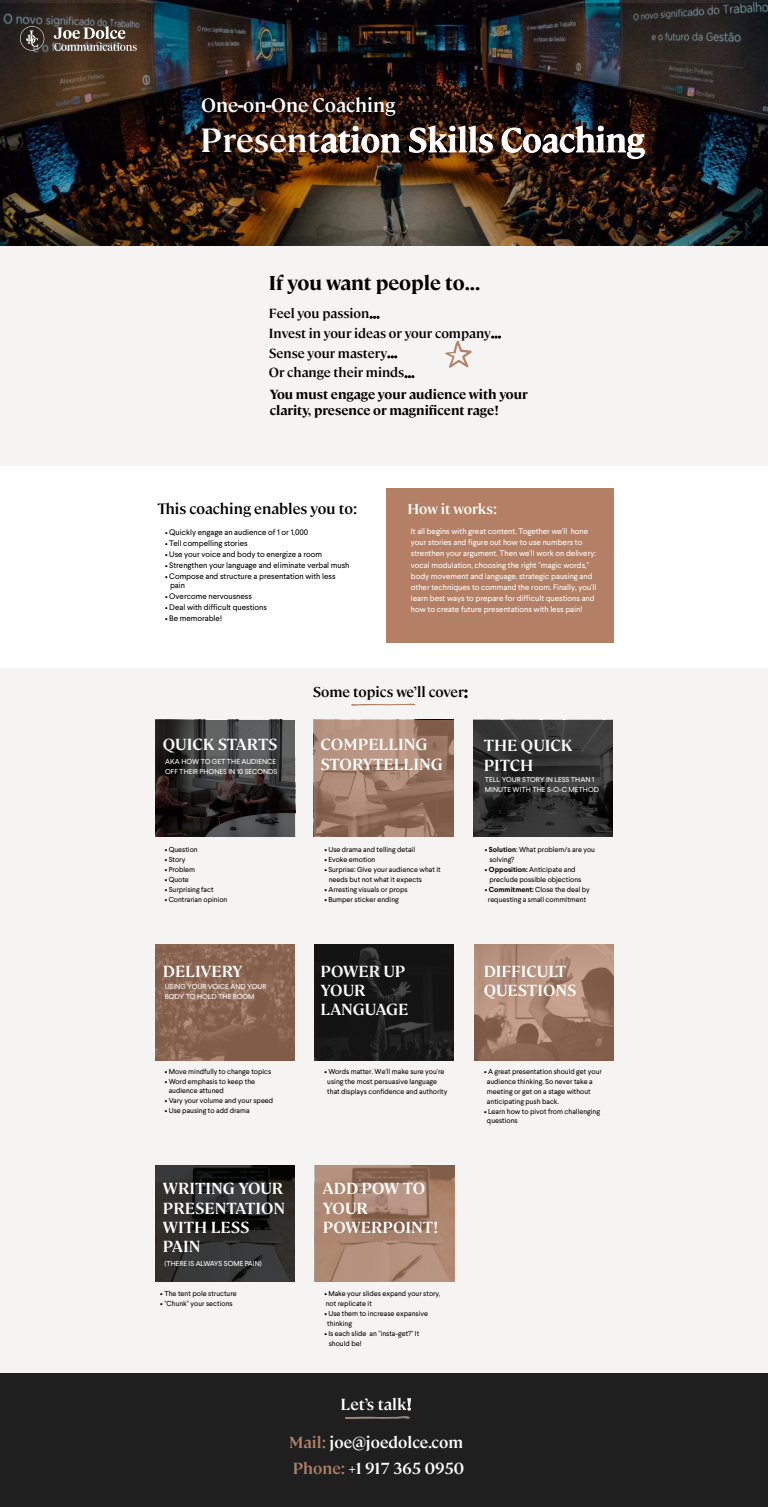
<style>
.page{position:relative;width:768px;height:1507px;background:#fff}
.page>*{position:absolute;margin:0;border:0;box-sizing:border-box;transform-origin:0 0}
.t1{font:600 33.44px "Cambon";color:#fff}
.t2{font:700 20px "Cambon";color:#000}
.t3{font:600 19.32px "Cambon";color:#fff}
.t4{font:600 16px/19.2px "Cambon";color:#fff}
.t5{font:600 14.92px "Cambon";color:#000}
.t6{font:600 14.36px "Cambon";color:#fff}
.t7{font:600 14.28px "Cambon";color:#000}
.t8{font:600 13.2px/19.8px "Cambon";color:#000}
.t9{font:700 13.2px/15.8px "Cambon";color:#000}
.t10{font:8px/11.1px "Larsseit";color:#fff}
.t11{font:8px/9.6px "Larsseit";color:#000}
.t12{font:7.2px/10px "Larsseit";color:#000}
.t13{font:7.2px/10px "Larsseit";color:#fff}
.s1{font-size:7.2px}
.s2{font-weight:700}
.s3{color:#b08069}
</style>
<div class="page">
<div style="left:0;top:668px;width:768px;height:747px;background:#f6f4f2"></div>
<svg style="left:314px;top:720px;width:139px;height:116px;background:#9f7c6a"></svg>
<svg style="left:474px;top:720px;width:139px;height:116px;background:#303030"></svg>
<img style="left:0;top:3px;width:768px;height:243px">
<svg style="left:54px;top:26px;width:83px;height:25px;background:#766a61"></svg>
<svg style="left:20px;top:26px;width:24px;height:25px"></svg>
<div style="left:0;top:246px;width:768px;height:219px;background:#f6f4f2"></div>
<svg style="left:445px;top:340px;width:27px;height:28px"></svg>
<div style="left:386px;top:488px;width:227px;height:155px;background:#b48065"></div>
<img style="left:351px;top:703px;width:65px;height:3px">
<svg style="left:156px;top:720px;width:139px;height:116px;background:#353333"></svg>
<svg style="left:155px;top:944px;width:139px;height:116px;background:#896552"></svg>
<svg style="left:315px;top:944px;width:139px;height:116px;background:#171717"></svg>
<svg style="left:474px;top:944px;width:140px;height:116px;background:#a37f6c"></svg>
<svg style="left:155px;top:1165px;width:140px;height:117px;background:#2a2a29"></svg>
<svg style="left:315px;top:1165px;width:140px;height:117px;background:#a8836f"></svg>
<div style="left:0;top:1373px;width:768px;height:134px;background:#1f1f1f"></div>
<img style="left:345px;top:1416px;width:65px;height:3px">
<h3 class="t3" style="left:201px;top:91px;width:196px">One-on-One Coaching</h3>
<h1 class="t1" style="left:200px;top:116px;width:446px">Presentation Skills Coaching</h1>
<h2 class="t2" style="left:269px;top:268px;width:213px">If you want people to...</h2>
<h3 class="t8" style="left:269px;top:302px;width:234px">Feel you passion...<br>Invest in your ideas or your company...<br>Sense your mastery...<br>Or change their minds...</h3>
<h3 class="t9" style="left:270px;top:385px;width:260px">You must engage your audience with your clarity, presence or magnificent rage!</h3>
<h3 class="t5" style="left:157px;top:497px;width:201px">This coaching enables you to:</h3>
<p class="t11" style="left:165px;top:527px;width:145px"><span class="s1">•</span> Quickly engage an audience of 1 or 1,000</p>
<p class="t11" style="left:165px;top:538px;width:84px"><span class="s1">•</span> Tell compelling stories</p>
<p class="t11" style="left:165px;top:549px;width:158px"><span class="s1">•</span> Use your voice and body to energize a room</p>
<p class="t11" style="left:165px;top:560px;width:186px"><span class="s1">•</span> Strengthen your language and eliminate verbal mush</p>
<p class="t11" style="left:170px;top:571px;width:167px;text-indent:-5px"><span class="s1">•</span> Compose and structure a presentation with less pain</p>
<p class="t11" style="left:165px;top:592px;width:88px"><span class="s1">•</span> Overcome nervousness</p>
<p class="t11" style="left:165px;top:603px;width:103px"><span class="s1">•</span> Deal with difficult questions</p>
<p class="t11" style="left:165px;top:614px;width:58px"><span class="s1">•</span> Be memorable!</p>
<h3 class="t6" style="left:407px;top:499px;width:91px">How it works:</h3>
<p class="t10" style="left:411px;top:526px;width:187px">It all begins with great content. Together we'll hone your stories and figure out how to use numbers to strenthen your argument. Then we'll work on delivery: vocal modulation, choosing the right "magic words," body movement and language, strategic pausing and other techniques to command the room. Finally, you'll learn best ways to prepare for difficult questions and how to create future presentations with less pain!</p>
<h3 class="t4" style="left:163px;top:734px;width:116px">QUICK STARTS</h3>
<p class="t13" style="left:165px;top:756px;width:114px">AKA HOW TO GET THE AUDIENCE<br>OFF THEIR PHONES IN 10 SECONDS</p>
<p class="t12" style="left:165px;top:844px;width:34px">• Question</p>
<p class="t12" style="left:165px;top:854px;width:22px">• Story</p>
<p class="t12" style="left:165px;top:864px;width:32px">• Problem</p>
<p class="t12" style="left:165px;top:874px;width:26px">• Quote</p>
<p class="t12" style="left:165px;top:884px;width:50px">• Surprising fact</p>
<p class="t12" style="left:165px;top:894px;width:64px">• Contrarian opinion</p>
<h3 class="t7" style="left:313px;top:682px;width:157px">Some topics we’ll cover:</h3>
<h3 class="t4" style="left:321px;top:734px;width:124px">COMPELLING<br>STORYTELLING</h3>
<h3 class="t4" style="left:484px;top:735px;width:90px">THE QUICK<br>PITCH</h3>
<p class="t12" style="left:324px;top:844px;width:92px">• Use drama and telling detail</p>
<p class="t12" style="left:324px;top:854px;width:53px">• Evoke emotion</p>
<p class="t12" style="left:329px;top:864px;width:113px;text-indent:-4px">• Surprise: Give your audience what it needs but not what it expects</p>
<p class="t12" style="left:324px;top:884px;width:85px">• Arresting visuals or props</p>
<p class="t12" style="left:324px;top:894px;width:76px">• Bumper sticker ending</p>
<p class="t13" style="left:485px;top:774px;width:116px">TELL YOUR STORY IN LESS THAN 1<br>MINUTE WITH THE S-O-C METHOD</p>
<p class="t12" style="left:489px;top:844px;width:107px;text-indent:-4px">• <span class="s2">Solution</span>: What problem/s are you solving?</p>
<p class="t12" style="left:489px;top:864px;width:93px;text-indent:-4px">• <span class="s2">Opposition:</span> Anticipate and preclude possible objections</p>
<p class="t12" style="left:485px;top:884px;width:106px;text-align:center">• <span class="s2">Commitment:</span> Close the deal by requesting a small commitment</p>
<h3 class="t4" style="left:163px;top:960px;width:81px">DELIVERY</h3>
<h3 class="t4" style="left:321px;top:960px;width:90px">POWER UP<br>YOUR<br>LANGUAGE</h3>
<h3 class="t4" style="left:484px;top:960px;width:94px">DIFFICULT<br>QUESTIONS</h3>
<p class="t13" style="left:165px;top:982px;width:103px">USING YOUR VOICE AND YOUR<br>BODY TO HOLD THE ROOM</p>
<p class="t12" style="left:165px;top:1067px;width:108px">• Move mindfully to change topics</p>
<p class="t12" style="left:169px;top:1077px;width:88px;line-height:8.6px;text-indent:-4px">• Word emphasis to keep the audience attuned</p>
<p class="t12" style="left:165px;top:1095px;width:110px">• Vary your volume and your speed</p>
<p class="t12" style="left:165px;top:1105px;width:86px">• Use pausing to add drama</p>
<p class="t12" style="left:327px;top:1067px;width:122px;text-indent:-3px">• Words matter. We'll make sure you're using the most persuasive language that displays confidence and authority</p>
<p class="t12" style="left:487px;top:1067px;width:117px;text-indent:-3px">• A great presentation should get your audience thinking. So never take a meeting or get on a stage without anticipating push back.</p>
<p class="t12" style="left:487px;top:1107px;width:115px;line-height:8.6px;text-indent:-3px">• Learn how to pivot from challenging questions</p>
<h3 class="t4" style="left:163px;top:1178px;width:124px">WRITING YOUR<br>PRESENTATION<br>WITH LESS<br>PAIN</h3>
<h3 class="t4" style="left:323px;top:1178px;width:117px">ADD POW TO<br>YOUR<br>POWERPOINT!</h3>
<p class="t13" style="left:164px;top:1258px;width:99px">(THERE IS ALWAYS SOME PAIN)</p>
<p class="t12" style="left:160px;top:1288px;width:78px">• The tent pole structure</p>
<p class="t12" style="left:160px;top:1298px;width:74px">• "Chunk" your sections</p>
<p class="t12" style="left:324px;top:1288px;width:117px">• Make your slides expand your story, not replicate it</p>
<p class="t12" style="left:327px;top:1308px;width:102px;text-indent:-3px">• Use them to increase expansive thinking</p>
<p class="t12" style="left:329px;top:1328px;width:92px;text-indent:-4px">• Is each slide an "insta-get?" It should be!</p>
<h3 class="t4" style="left:341px;top:1393px;width:73px">Let’s talk!</h3>
<h3 class="t4" style="left:289px;top:1428px;width:177px;line-height:26.3px"><span class="s3">Mail:</span> joe@joedolce.com<br><span class="s3">Phone:</span> +1 917 365 0950</h3>
</div>
